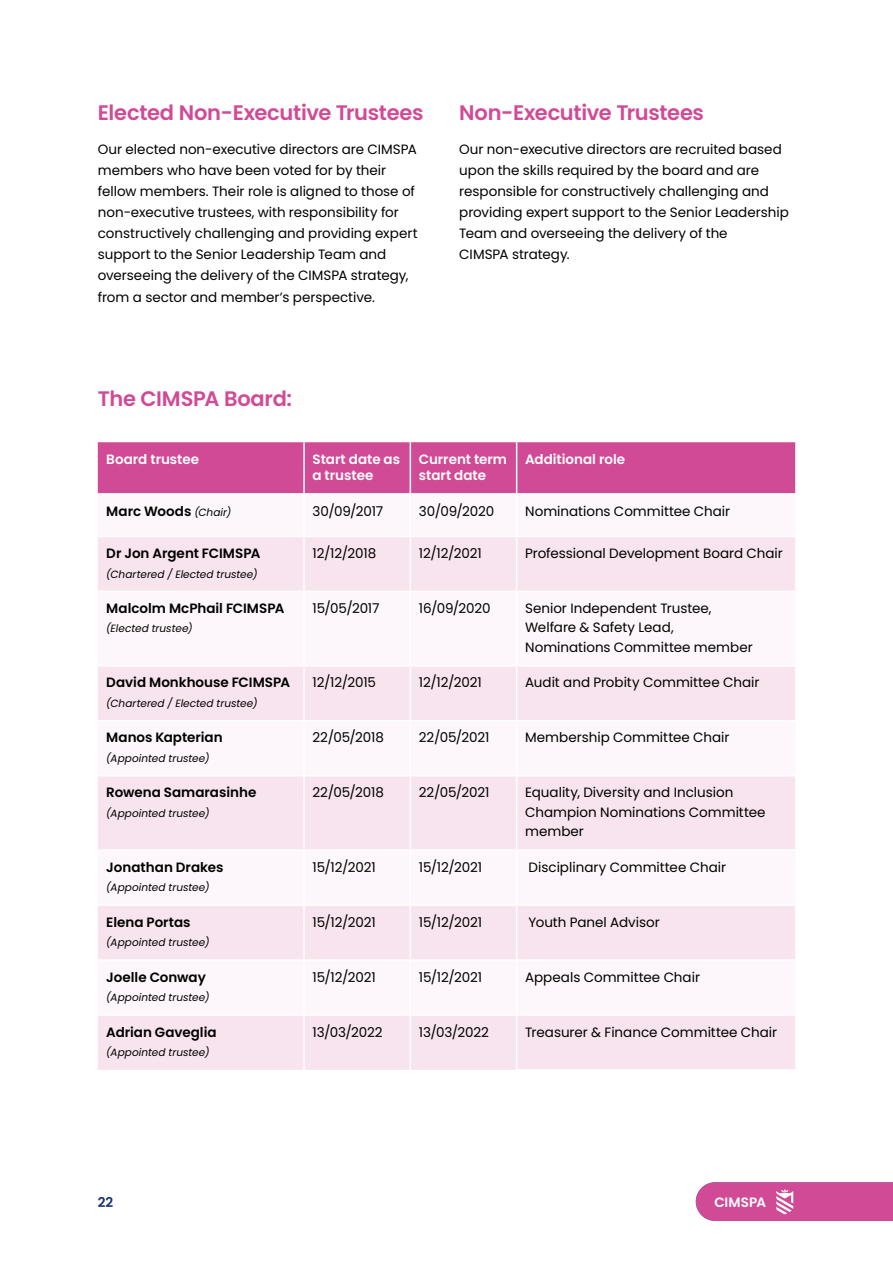
<style>
.page{position:relative;width:893px;height:1263px;background:#fff}
.page>*{position:absolute;margin:0;border:0;box-sizing:border-box;transform-origin:0 0}
.H2_Vivid_Pink{font:600 21px "Poppins";letter-spacing:-.015em;color:#d14a95}
.Body_text{font:13.5px/21px "Poppins";color:#000}
.t1{font:600 13.5px "Poppins";color:#000}
.t2{font:600 13.5px/16.2px "Poppins";color:#fff}
.t3{font:600 13.5px "Poppins";color:#12326e}
.t4{font:italic 10.5px "Poppins";letter-spacing:.005em;color:#000}
.s1{font-weight:400;font-style:italic;font-size:10.5px}
</style>
<div class="page">
<div style="left:98px;top:442px;width:697px;height:51px;background:#d14a95"></div>
<svg style="left:98px;top:537px;width:697px;height:533px;fill:#f8e4ef"></svg>
<hr style="left:303px;top:442px;width:2px;height:51px;background:#fff">
<hr style="left:410px;top:442px;width:1px;height:51px;background:#fff">
<hr style="left:516px;top:442px;width:1px;height:51px;background:#fff">
<hr style="left:303px;top:537px;width:2px;height:54px;background:#fff">
<hr style="left:410px;top:537px;width:1px;height:54px;background:#fff">
<hr style="left:516px;top:537px;width:1px;height:54px;background:#fff">
<hr style="left:98px;top:591px;width:206px;height:1px;background:#fff">
<hr style="left:304px;top:591px;width:106px;height:1px;background:#fff">
<hr style="left:303px;top:592px;width:2px;height:73px;background:#fff">
<hr style="left:410px;top:591px;width:107px;height:1px;background:#fff">
<hr style="left:410px;top:592px;width:1px;height:73px;background:#fff">
<hr style="left:517px;top:591px;width:278px;height:1px;background:#fff">
<hr style="left:516px;top:592px;width:1px;height:73px;background:#fff">
<hr style="left:98px;top:665px;width:206px;height:1px;background:#fff">
<hr style="left:304px;top:665px;width:106px;height:1px;background:#fff">
<hr style="left:303px;top:666px;width:2px;height:54px;background:#fff">
<hr style="left:410px;top:665px;width:107px;height:1px;background:#fff">
<hr style="left:410px;top:666px;width:1px;height:54px;background:#fff">
<hr style="left:517px;top:665px;width:278px;height:1px;background:#fff">
<hr style="left:516px;top:666px;width:1px;height:54px;background:#fff">
<hr style="left:98px;top:720px;width:206px;height:1px;background:#fff">
<hr style="left:304px;top:720px;width:106px;height:1px;background:#fff">
<hr style="left:303px;top:721px;width:2px;height:54px;background:#fff">
<hr style="left:410px;top:720px;width:107px;height:1px;background:#fff">
<hr style="left:410px;top:721px;width:1px;height:54px;background:#fff">
<hr style="left:517px;top:720px;width:278px;height:1px;background:#fff">
<hr style="left:516px;top:721px;width:1px;height:54px;background:#fff">
<hr style="left:98px;top:775px;width:206px;height:1px;background:#fff">
<hr style="left:304px;top:775px;width:106px;height:1px;background:#fff">
<hr style="left:303px;top:776px;width:2px;height:73px;background:#fff">
<hr style="left:410px;top:775px;width:107px;height:1px;background:#fff">
<hr style="left:410px;top:776px;width:1px;height:73px;background:#fff">
<hr style="left:517px;top:775px;width:278px;height:1px;background:#fff">
<hr style="left:516px;top:776px;width:1px;height:73px;background:#fff">
<hr style="left:98px;top:849px;width:206px;height:2px;background:#fff">
<hr style="left:304px;top:849px;width:106px;height:2px;background:#fff">
<hr style="left:303px;top:851px;width:2px;height:53px;background:#fff">
<hr style="left:410px;top:849px;width:107px;height:2px;background:#fff">
<hr style="left:410px;top:851px;width:1px;height:53px;background:#fff">
<hr style="left:517px;top:849px;width:278px;height:2px;background:#fff">
<hr style="left:516px;top:851px;width:1px;height:53px;background:#fff">
<hr style="left:98px;top:904px;width:206px;height:2px;background:#fff">
<hr style="left:304px;top:904px;width:106px;height:2px;background:#fff">
<hr style="left:303px;top:906px;width:2px;height:53px;background:#fff">
<hr style="left:410px;top:904px;width:107px;height:2px;background:#fff">
<hr style="left:410px;top:906px;width:1px;height:53px;background:#fff">
<hr style="left:517px;top:904px;width:278px;height:2px;background:#fff">
<hr style="left:516px;top:906px;width:1px;height:53px;background:#fff">
<hr style="left:98px;top:959px;width:206px;height:2px;background:#fff">
<hr style="left:304px;top:959px;width:106px;height:2px;background:#fff">
<hr style="left:303px;top:961px;width:2px;height:53px;background:#fff">
<hr style="left:410px;top:959px;width:107px;height:2px;background:#fff">
<hr style="left:410px;top:961px;width:1px;height:53px;background:#fff">
<hr style="left:517px;top:959px;width:278px;height:2px;background:#fff">
<hr style="left:516px;top:961px;width:1px;height:53px;background:#fff">
<hr style="left:303px;top:1016px;width:2px;height:54px;background:#fff">
<hr style="left:410px;top:1016px;width:1px;height:54px;background:#fff">
<hr style="left:98px;top:1014px;width:206px;height:2px;background:#fff">
<hr style="left:304px;top:1014px;width:106px;height:2px;background:#fff">
<hr style="left:410px;top:1014px;width:107px;height:2px;background:#fff">
<hr style="left:516px;top:1016px;width:1px;height:53px;background:#fff">
<hr style="left:517px;top:1014px;width:278px;height:2px;background:#fff">
<hr style="left:516px;top:1069px;width:279px;height:2px;background:#fff">
<svg style="left:696px;top:1182px;width:197px;height:39px;background:#d2529a"></svg>
<p class="H2_Vivid_Pink" style="left:98px;top:100px;width:327px">Elected Non-Executive Trustees</p>
<p class="Body_text" style="left:98px;top:138px;width:321px">Our elected non-executive directors are CIMSPA members who have been voted for by their fellow members. Their role is aligned to those of non-executive trustees, with responsibility for constructively challenging and providing expert support to the Senior Leadership Team and overseeing the delivery of the CIMSPA strategy,</p>
<p class="Body_text" style="left:98px;top:287px;width:279px">from a sector and member’s perspective.</p>
<h2 class="H2_Vivid_Pink" style="left:98px;top:387px;width:196px">The CIMSPA Board:</h2>
<p class="H2_Vivid_Pink" style="left:459px;top:100px;width:246px">Non-Executive Trustees</p>
<p class="Body_text" style="left:459px;top:138px;width:331px">Our non-executive directors are recruited based upon the skills required by the board and are responsible for constructively challenging and providing expert support to the Senior Leadership Team and overseeing the delivery of the<br>CIMSPA strategy.</p>
<p class="t2" style="left:106px;top:451px;width:94px">Board trustee</p>
<p class="t2" style="left:313px;top:451px;width:89px">Start date as a trustee</p>
<p class="t2" style="left:419px;top:451px;width:90px">Current term start date</p>
<p class="t2" style="left:525px;top:451px;width:101px">Additional role</p>
<p class="t1" style="left:106px;top:503px;width:126px">Marc Woods <span class="s1">(Chair)</span></p>
<p class="Body_text" style="left:313px;top:500px;width:72px">30/09/2017</p>
<p class="Body_text" style="left:419px;top:500px;width:77px">30/09/2020</p>
<p class="Body_text" style="left:525px;top:500px;width:207px">Nominations Committee Chair</p>
<p class="t1" style="left:106px;top:545px;width:156px">Dr Jon Argent FCIMSPA</p>
<p class="t4" style="left:106px;top:568px;width:153px">(Chartered / Elected trustee)</p>
<p class="Body_text" style="left:313px;top:543px;width:65px">12/12/2018</p>
<p class="Body_text" style="left:419px;top:543px;width:64px">12/12/2021</p>
<p class="Body_text" style="left:525px;top:543px;width:259px">Professional Development Board Chair</p>
<p class="t1" style="left:106px;top:600px;width:180px">Malcolm McPhail FCIMSPA</p>
<p class="t4" style="left:106px;top:623px;width:88px">(Elected trustee)</p>
<p class="Body_text" style="left:313px;top:598px;width:68px">15/05/2017</p>
<p class="Body_text" style="left:419px;top:598px;width:73px">16/09/2020</p>
<p class="Body_text" style="left:525px;top:599px;width:229px;line-height:19.5px">Senior Independent Trustee,<br>Welfare &amp; Safety Lead,<br>Nominations Committee member</p>
<p class="t1" style="left:106px;top:675px;width:185px">David Monkhouse FCIMSPA</p>
<p class="t4" style="left:106px;top:697px;width:153px">(Chartered / Elected trustee)</p>
<p class="Body_text" style="left:313px;top:672px;width:65px">12/12/2015</p>
<p class="Body_text" style="left:419px;top:672px;width:64px">12/12/2021</p>
<p class="Body_text" style="left:525px;top:672px;width:236px">Audit and Probity Committee Chair</p>
<p class="t1" style="left:106px;top:730px;width:118px">Manos Kapterian</p>
<p class="t4" style="left:106px;top:752px;width:105px">(Appointed trustee)</p>
<p class="Body_text" style="left:313px;top:727px;width:73px">22/05/2018</p>
<p class="Body_text" style="left:419px;top:727px;width:72px">22/05/2021</p>
<p class="Body_text" style="left:525px;top:727px;width:206px">Membership Committee Chair</p>
<p class="t1" style="left:106px;top:785px;width:152px">Rowena Samarasinhe</p>
<p class="t4" style="left:106px;top:807px;width:105px">(Appointed trustee)</p>
<p class="Body_text" style="left:313px;top:782px;width:73px">22/05/2018</p>
<p class="Body_text" style="left:419px;top:782px;width:72px">22/05/2021</p>
<p class="Body_text" style="left:525px;top:783px;width:242px;line-height:19.5px">Equality, Diversity and Inclusion<br>Champion Nominations Committee member</p>
<p class="t1" style="left:106px;top:859px;width:119px">Jonathan Drakes</p>
<p class="t4" style="left:106px;top:881px;width:105px">(Appointed trustee)</p>
<p class="Body_text" style="left:313px;top:856px;width:65px">15/12/2021</p>
<p class="Body_text" style="left:419px;top:856px;width:65px">15/12/2021</p>
<p class="Body_text" style="left:529px;top:856px;width:199px">Disciplinary Committee Chair</p>
<p class="t1" style="left:106px;top:914px;width:86px">Elena Portas</p>
<p class="t4" style="left:106px;top:936px;width:105px">(Appointed trustee)</p>
<p class="Body_text" style="left:313px;top:911px;width:65px">15/12/2021</p>
<p class="Body_text" style="left:419px;top:911px;width:65px">15/12/2021</p>
<p class="Body_text" style="left:529px;top:911px;width:133px">Youth Panel Advisor</p>
<p class="t1" style="left:106px;top:969px;width:101px">Joelle Conway</p>
<p class="t4" style="left:106px;top:991px;width:105px">(Appointed trustee)</p>
<p class="Body_text" style="left:313px;top:966px;width:65px">15/12/2021</p>
<p class="Body_text" style="left:419px;top:966px;width:65px">15/12/2021</p>
<p class="Body_text" style="left:525px;top:966px;width:176px">Appeals Committee Chair</p>
<p class="t1" style="left:106px;top:1024px;width:112px">Adrian Gaveglia</p>
<p class="t4" style="left:106px;top:1046px;width:105px">(Appointed trustee)</p>
<p class="Body_text" style="left:313px;top:1021px;width:72px">13/03/2022</p>
<p class="Body_text" style="left:419px;top:1021px;width:72px">13/03/2022</p>
<p class="Body_text" style="left:525px;top:1021px;width:254px">Treasurer &amp; Finance Committee Chair</p>
<p class="t3" style="left:98px;top:1194px;width:17px">22</p>
<p class="t2" style="left:714px;top:1194px;width:53px">CIMSPA</p>
</div>
